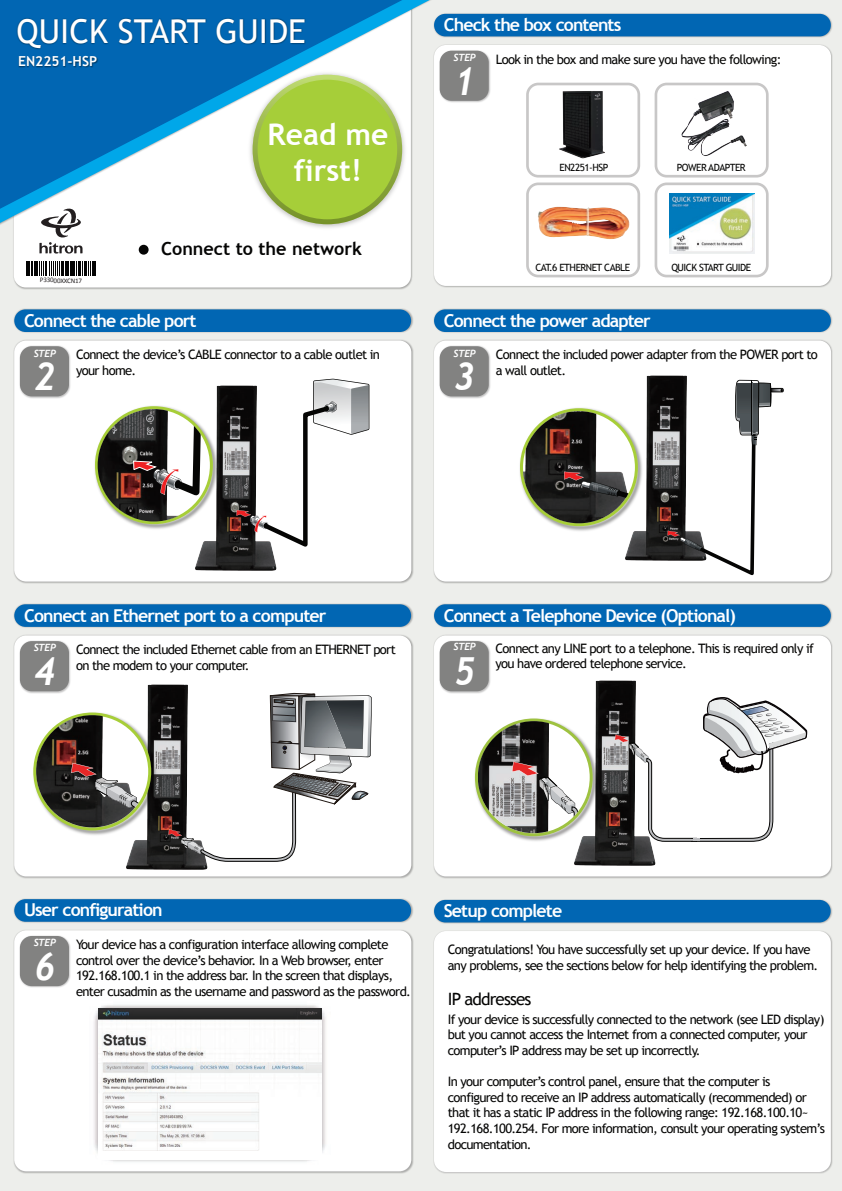
<style>
.page{position:relative;width:842px;height:1191px;background:#edeeeb}
.page>*{position:absolute;margin:0;border:0;box-sizing:border-box;transform-origin:0 0}
.t1{font:italic 700 38.6px "Trebuchet";color:#fff;scale:.91 1}
.t2{font:32.9px "Trebuchet MS";color:#fff}
.t3{font:700 29.9px/35.9px "Trebuchet MS";color:#fff;text-align:center}
.t4{font:700 18px "Trebuchet MS";color:#050504}
.t5{font:700 17.7px "Trebuchet MS";letter-spacing:-.05em;color:#fff}
.t6{font:17px "Trebuchet MS";letter-spacing:-.05em;color:#050504}
.t7{font:700 13.8px "Trebuchet MS";color:#fff}
.t8{font:13px/15.6px "Trebuchet MS";letter-spacing:-.05em;color:#050504}
.t9{font:10px "Trebuchet MS";letter-spacing:-.05em;color:#050504}
.t10{font:italic 700 10px "Trebuchet";letter-spacing:-.05em;color:#fff}
.t11{font:7px "Calibri";color:#231f20}
</style>
<div class="page">
<img style="left:13px;top:308px;width:401px;height:276px">
<div style="left:14px;top:309px;width:397px;height:23px;background:#0166b3;border-radius:11px"></div>
<div style="left:14px;top:340px;width:397px;height:241px;background:#fff;border-radius:12px"></div>
<img style="left:19px;top:345px;width:52px;height:54px">
<div style="left:20px;top:346px;width:49px;height:50px;background:#828281;border-radius:12px"></div>
<img style="left:433px;top:308px;width:400px;height:276px">
<div style="left:434px;top:309px;width:397px;height:23px;background:#0166b3;border-radius:11px"></div>
<div style="left:434px;top:340px;width:397px;height:241px;background:#fff;border-radius:12px"></div>
<img style="left:439px;top:345px;width:52px;height:54px">
<div style="left:440px;top:346px;width:49px;height:50px;background:#828281;border-radius:12px"></div>
<img style="left:625px;top:375px;width:62px;height:186px">
<svg style="left:667px;top:380px;width:117px;height:196px"></svg>
<img style="left:520px;top:406px;width:125px;height:127px">
<div style="left:520px;top:408px;width:118px;height:118px;border:3px solid #a7ce38;border-radius:50%"></div>
<img style="left:523px;top:411px;width:112px;height:112px;border-radius:56px">
<svg style="left:563px;top:411px;width:72px;height:108px"></svg>
<div style="left:14px;top:232px;width:397px;height:55px;background:#fff"></div>
<svg style="left:0;top:215px;width:413px;height:14px;background:#f7fbfc"></svg>
<svg style="left:0;top:0;width:431px;height:215px;background:#61a5d3"></svg>
<img style="left:15px;top:13px;width:294px;height:41px">
<img style="left:17px;top:53px;width:82px;height:19px">
<div style="left:139px;top:245px;width:10px;height:10px;background:#050504;border-radius:50%"></div>
<img style="left:246px;top:69px;width:163px;height:163px">
<svg style="left:253px;top:75px;width:149px;height:149px;background:#b2d262"></svg>
<img style="left:433px;top:13px;width:400px;height:275px">
<div style="left:434px;top:14px;width:397px;height:22px;background:#0166b3;border-radius:11px"></div>
<div style="left:434px;top:45px;width:397px;height:241px;background:#fff;border-radius:12px"></div>
<img style="left:439px;top:50px;width:52px;height:53px">
<div style="left:440px;top:51px;width:49px;height:50px;background:#828281;border-radius:12px"></div>
<img style="left:13px;top:603px;width:401px;height:276px">
<div style="left:14px;top:604px;width:397px;height:23px;background:#0166b3;border-radius:11px"></div>
<div style="left:14px;top:635px;width:397px;height:241px;background:#fff;border-radius:12px"></div>
<img style="left:19px;top:640px;width:52px;height:54px">
<div style="left:20px;top:641px;width:49px;height:50px;background:#828281;border-radius:12px"></div>
<img style="left:433px;top:603px;width:400px;height:276px">
<div style="left:434px;top:604px;width:397px;height:23px;background:#0166b3;border-radius:11px"></div>
<div style="left:434px;top:635px;width:397px;height:241px;background:#fff;border-radius:12px"></div>
<img style="left:439px;top:640px;width:52px;height:54px">
<div style="left:440px;top:641px;width:49px;height:50px;background:#828281;border-radius:12px"></div>
<svg style="left:39px;top:208px;width:44px;height:46px;background:#c4c3c4"></svg>
<div style="left:655px;top:182px;width:114px;height:95px;border:3px solid #c8c7c7;border-radius:11px"></div>
<div style="left:526px;top:83px;width:114px;height:94px;border:3px solid #c8c7c7;border-radius:11px"></div>
<div style="left:526px;top:182px;width:114px;height:95px;border:3px solid #c8c7c7;border-radius:11px"></div>
<img style="left:538px;top:206px;width:92px;height:34px">
<div style="left:655px;top:83px;width:114px;height:94px;border:3px solid #c8c7c7;border-radius:11px"></div>
<img style="left:681px;top:91px;width:66px;height:65px">
<img style="left:126px;top:684px;width:82px;height:186px">
<svg style="left:168px;top:693px;width:204px;height:169px"></svg>
<img style="left:33px;top:710px;width:125px;height:127px">
<div style="left:33px;top:712px;width:118px;height:118px;border:3px solid #a7ce38;border-radius:50%"></div>
<img style="left:36px;top:715px;width:112px;height:112px;border-radius:56px">
<svg style="left:71px;top:715px;width:77px;height:108px"></svg>
<img style="left:195px;top:385px;width:82px;height:186px">
<img style="left:94px;top:404px;width:126px;height:127px">
<div style="left:95px;top:406px;width:118px;height:118px;border:3px solid #a7ce38;border-radius:50%"></div>
<img style="left:98px;top:409px;width:112px;height:112px;border-radius:56px">
<svg style="left:133px;top:409px;width:77px;height:93px"></svg>
<svg style="left:236px;top:379px;width:133px;height:172px"></svg>
<img style="left:13px;top:898px;width:401px;height:276px">
<div style="left:14px;top:899px;width:397px;height:22px;background:#0166b3;border-radius:11px"></div>
<div style="left:14px;top:930px;width:397px;height:241px;background:#fff;border-radius:12px"></div>
<img style="left:19px;top:935px;width:52px;height:53px">
<div style="left:20px;top:936px;width:49px;height:50px;background:#828281;border-radius:12px"></div>
<img style="left:94px;top:1004px;width:232px;height:158px">
<img style="left:98px;top:1008px;width:224px;height:151px">
<img style="left:433px;top:899px;width:400px;height:275px">
<div style="left:434px;top:900px;width:397px;height:22px;background:#0166b3;border-radius:11px"></div>
<div style="left:434px;top:931px;width:397px;height:241px;background:#fff;border-radius:12px"></div>
<svg style="left:26px;top:262px;width:70px;height:14px"></svg>
<img style="left:574px;top:680px;width:82px;height:186px">
<img style="left:474px;top:716px;width:125px;height:127px">
<div style="left:475px;top:718px;width:118px;height:118px;border:3px solid #9ec240;border-radius:50%"></div>
<img style="left:478px;top:721px;width:112px;height:112px;border-radius:56px">
<svg style="left:512px;top:761px;width:78px;height:72px"></svg>
<svg style="left:615px;top:697px;width:192px;height:145px"></svg>
<img style="left:559px;top:91px;width:46px;height:68px">
<img style="left:669px;top:193px;width:85px;height:60px">
<h2 class="t2" style="left:17px;top:12px;width:291px">QUICK START GUIDE</h2>
<p class="t7" style="left:18px;top:53px;width:80px">EN2251-HSP</p>
<h3 class="t3" style="left:268px;top:116px;width:122px">Read me first!</h3>
<p class="t11" style="left:40px;top:275px;width:44px;rotate:1deg">P33000XXCN17</p>
<h3 class="t4" style="left:161px;top:237px;width:202px">Connect to the network</h3>
<h3 class="t5" style="left:24px;top:309px;width:174px">Connect the cable port</h3>
<p class="t8" style="left:76px;top:347px;width:305px">Connect the device’s CABLE connector to a cable outlet in your home.</p>
<p class="t10" style="left:34px;top:347px;width:24px">STEP</p>
<h1 class="t1" style="left:35px;top:353px;width:24px">2</h1>
<h3 class="t5" style="left:444px;top:14px;width:179px">Check the box contents</h3>
<p class="t8" style="left:496px;top:51px;width:287px">Look in the box and make sure you have the following:</p>
<p class="t10" style="left:453px;top:51px;width:24px">STEP</p>
<h1 class="t1" style="left:455px;top:57px;width:24px">1</h1>
<p class="t9" style="left:559px;top:161px;width:50px">EN2251-HSP</p>
<p class="t9" style="left:535px;top:261px;width:96px">CAT.6 ETHERNET CABLE</p>
<p class="t9" style="left:677px;top:161px;width:70px">POWER ADAPTER</p>
<p class="t9" style="left:671px;top:261px;width:81px">QUICK START GUIDE</p>
<h3 class="t5" style="left:444px;top:309px;width:208px">Connect the power adapter</h3>
<p class="t8" style="left:496px;top:347px;width:324px">Connect the included power adapter from the POWER port to a wall outlet.</p>
<p class="t10" style="left:453px;top:347px;width:24px">STEP</p>
<h1 class="t1" style="left:455px;top:353px;width:24px">3</h1>
<h3 class="t5" style="left:24px;top:604px;width:304px">Connect an Ethernet port to a computer</h3>
<p class="t8" style="left:76px;top:642px;width:321px">Connect the included Ethernet cable from an ETHERNET port on the modem to your computer.</p>
<p class="t10" style="left:34px;top:641px;width:24px">STEP</p>
<h1 class="t1" style="left:35px;top:648px;width:24px">4</h1>
<h3 class="t5" style="left:444px;top:604px;width:294px">Connect a Telephone Device (Optional)</h3>
<p class="t8" style="left:495px;top:640px;width:320px">Connect any LINE port to a telephone. This is required only if you have ordered telephone service.</p>
<p class="t10" style="left:453px;top:640px;width:24px">STEP</p>
<h1 class="t1" style="left:455px;top:648px;width:24px">5</h1>
<h3 class="t5" style="left:24px;top:899px;width:140px">User configuration</h3>
<p class="t8" style="left:76px;top:936px;width:336px">Your device has a configuration interface allowing complete control over the device’s behavior. In a Web browser, enter 192.168.100.1 in the address bar. In the screen that displays, enter cusadmin as the username and password as the password.</p>
<p class="t10" style="left:34px;top:936px;width:24px">STEP</p>
<h1 class="t1" style="left:35px;top:942px;width:24px">6</h1>
<h3 class="t5" style="left:444px;top:899px;width:120px">Setup complete</h3>
<p class="t8" style="left:448px;top:942px;width:372px">Congratulations! You have successfully set up your device. If you have any problems, see the sections below for help identifying the problem.</p>
<h3 class="t6" style="left:448px;top:989px;width:85px">IP addresses</h3>
<p class="t8" style="left:448px;top:1011px;width:378px">If your device is successfully connected to the network (see LED display) but you cannot access the Internet from a connected computer, your computer’s IP address may be set up incorrectly.</p>
<p class="t8" style="left:448px;top:1073px;width:379px">In your computer’s control panel, ensure that the computer is configured to receive an IP address automatically (recommended) or that it has a static IP address in the following range: 192.168.100.10~ 192.168.100.254. For more information, consult your operating system’s documentation.</p>
</div>
